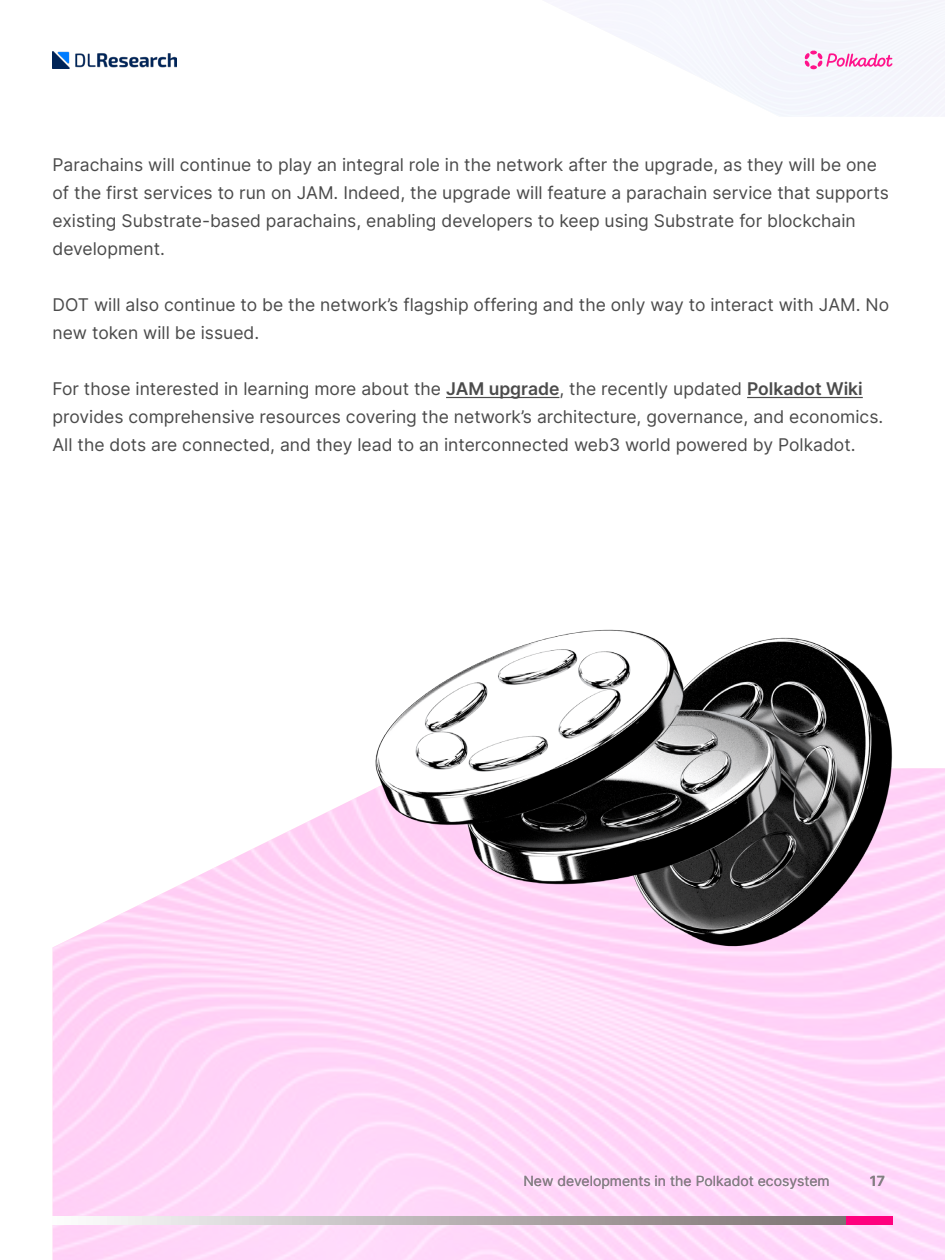
<style>
.page{position:relative;width:945px;height:1260px;background:#fff}
.page>*{position:absolute;margin:0;border:0;box-sizing:border-box;transform-origin:0 0}
.t1{font:17.5px/28px "Inter";color:#4b4b4b}
.t2{font:14px "Inter";color:#818181}
.t3{font:600 14px "Inter";color:#818181}
.s1{font-weight:600}
</style>
<div class="page">
<svg style="left:805px;top:50px;width:88px;height:20px"></svg>
<img style="left:52px;top:51px;width:125px;height:18px">
<hr style="left:446px;top:397px;width:113px;height:1px;background:#4b4b4b">
<hr style="left:747px;top:397px;width:116px;height:1px;background:#4b4b4b">
<img style="left:52px;top:768px;width:893px;height:492px">
<div style="left:805px;top:1216px;width:87px;height:9px;background:#ff007e"></div>
<svg style="left:52px;top:1216px;width:794px;height:9px;background:#bab4b5"></svg>
<img style="left:361px;top:629px;width:531px;height:352px">
<p class="t1" style="left:52px;top:150px;width:838px">Parachains will continue to play an integral role in the network after the upgrade, as they will be one of the first services to run on JAM. Indeed, the upgrade will feature a parachain service that supports existing Substrate-based parachains, enabling developers to keep using Substrate for blockchain development.</p>
<p class="t1" style="left:52px;top:290px;width:838px">DOT will also continue to be the network’s flagship offering and the only way to interact with JAM. No new token will be issued.</p>
<p class="t1" style="left:52px;top:374px;width:832px">For those interested in learning more about the <span class="s1">JAM upgrade</span>, the recently updated <span class="s1">Polkadot Wiki </span>provides comprehensive resources covering the network’s architecture, governance, and economics.<br>All the dots are connected, and they lead to an interconnected web3 world powered by Polkadot.</p>
<p class="t2" style="left:523px;top:1171px;width:308px">New developments in the Polkadot ecosystem</p>
<p class="t3" style="left:870px;top:1171px;width:16px">17</p>
</div>
